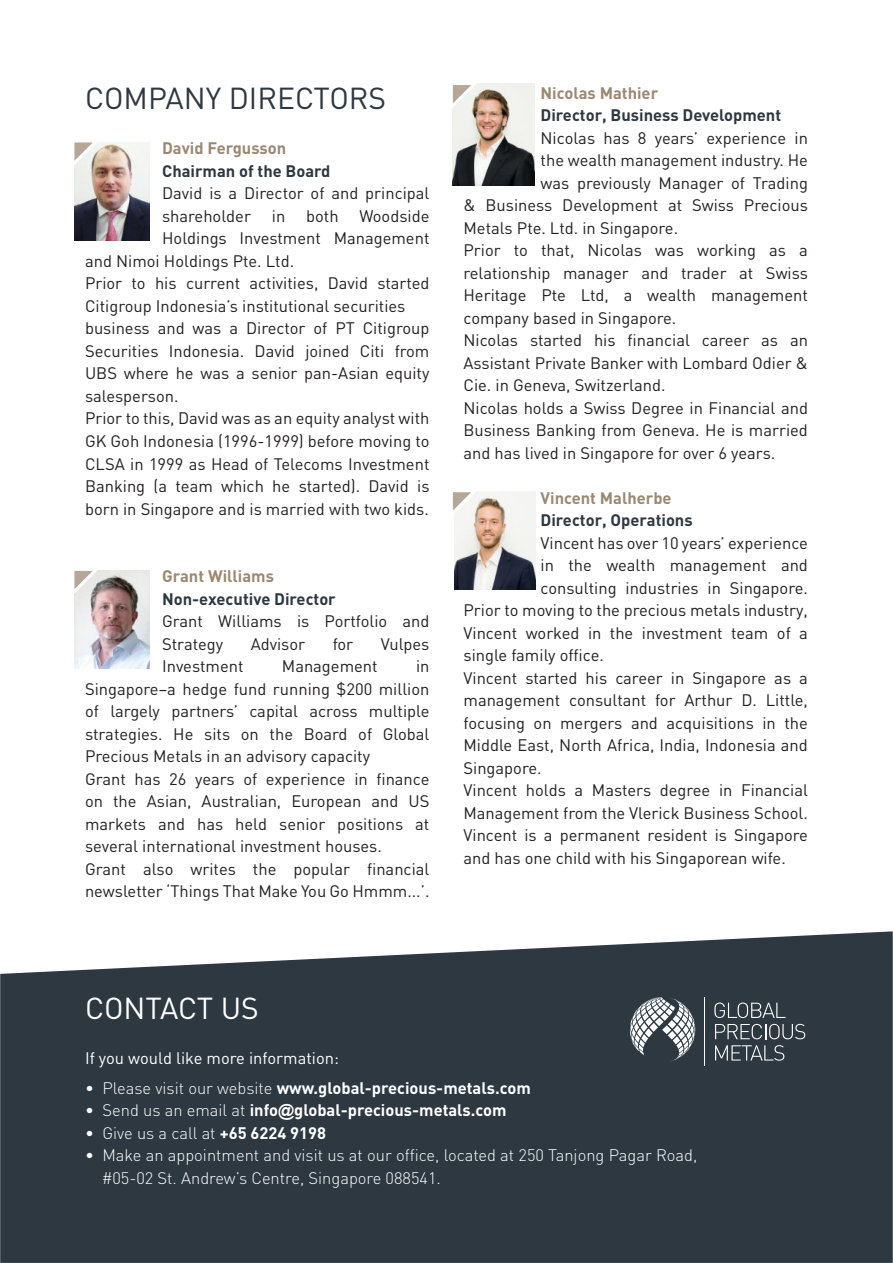
<style>
.page{position:relative;width:893px;height:1263px;background:#fff}
.page>*{position:absolute;margin:0;border:0;box-sizing:border-box;transform-origin:0 0}
.t1{font:30px "DIN";color:#2d3841}
.t2{font:30px "DIN";color:#fff}
.t3{font:16.5px/22.5px "DIN";color:#231f20;text-align:justify}
.t4{font:300 16.5px "DIN";color:#fff}
.t5{font:700 16.5px "DIN";color:#fff}
.t6{font:700 16.5px "DIN";color:#2d3841}
.t7{font:700 16.5px "DIN";color:#9b8871}
.t8{font:16.5px "DIN";color:#fff}
.s1{font-weight:300}
.s2{font-family:"Arial"}
.s3{font-weight:700}
</style>
<div class="page">
<img style="left:455px;top:492px;width:81px;height:97px">
<img style="left:452px;top:84px;width:82px;height:101px">
<svg style="left:0;top:931px;width:893px;height:332px;background:#3b454d"></svg>
<img style="left:74px;top:142px;width:75px;height:98px">
<img style="left:74px;top:571px;width:75px;height:98px">
<svg style="left:74px;top:142px;width:30px;height:30px"></svg>
<svg style="left:74px;top:570px;width:30px;height:30px"></svg>
<svg style="left:452px;top:491px;width:30px;height:30px"></svg>
<svg style="left:452px;top:83px;width:30px;height:31px"></svg>
<svg style="left:630px;top:997px;width:65px;height:65px"></svg>
<svg style="left:714px;top:1002px;width:71px;height:16px"></svg>
<svg style="left:715px;top:1024px;width:90px;height:15px"></svg>
<svg style="left:715px;top:1045px;width:69px;height:16px"></svg>
<hr style="left:704px;top:997px;width:1px;height:68px;background:#fff">
<p class="t1" style="left:85px;top:80px;width:303px">COMPANY DIRECTORS</p>
<p class="t7" style="left:162px;top:138px;width:126px">David Fergusson</p>
<p class="t6" style="left:162px;top:160px;width:170px">Chairman of the Board</p>
<p class="t3" style="left:162px;top:182px;width:269px">David is a Director of and principal shareholder</p>
<p class="t3" style="left:272px;top:204px;width:15px">in</p>
<p class="t3" style="left:306px;top:204px;width:34px">both</p>
<p class="t3" style="left:359px;top:204px;width:72px">Woodside</p>
<p class="t3" style="left:162px;top:227px;width:269px">Holdings Investment Management</p>
<p class="t3" style="left:85px;top:249px;width:211px">and Nimoi Holdings Pte. Ltd.</p>
<p class="t3" style="left:85px;top:272px;width:346px">Prior to his current activities, David started<br>Citigroup Indonesia’s institutional securities</p>
<p class="t3" style="left:85px;top:317px;width:346px">business and was a Director of PT Citigroup Securities Indonesia. David joined Citi from UBS where he was a senior pan-Asian equity salesperson.</p>
<p class="t3" style="left:85px;top:407px;width:346px">Prior to this, David was as an equity analyst with GK Goh Indonesia (1996-1999) before moving to CLSA in 1999 as Head of Telecoms Investment Banking (a team which he started). David is born in Singapore and is married with two kids.</p>
<p class="t7" style="left:162px;top:565px;width:113px">Grant Williams</p>
<p class="t6" style="left:162px;top:588px;width:175px">Non-executive Director</p>
<p class="t3" style="left:162px;top:609px;width:269px">Grant Williams is Portfolio and<br>Strategy</p>
<p class="t3" style="left:251px;top:632px;width:56px">Advisor</p>
<p class="t3" style="left:333px;top:632px;width:22px">for</p>
<p class="t3" style="left:381px;top:632px;width:50px">Vulpes</p>
<p class="t3" style="left:85px;top:654px;width:346px;text-indent:331px">in Singapore−a hedge fund running $200 million of largely partners’ capital across multiple strategies. He sits on the Board of Global Precious Metals in an advisory capacity</p>
<p class="t3" style="left:85px;top:767px;width:346px">Grant has 26 years of experience in finance on the Asian, Australian, European and US markets and has held senior positions at several international investment houses.</p>
<p class="t3" style="left:85px;top:857px;width:346px">Grant also writes the popular financial newsletter ‘Things That Make You Go Hmmm...’.</p>
<p class="t3" style="left:162px;top:654px;width:83px">Investment</p>
<p class="t3" style="left:282px;top:654px;width:97px">Management</p>
<p class="t7" style="left:541px;top:82px;width:119px">Nicolas Mathier</p>
<p class="t6" style="left:541px;top:105px;width:242px">Director, Business Development</p>
<p class="t3" style="left:541px;top:126px;width:269px">Nicolas has 8 years’ experience in</p>
<p class="t3" style="left:541px;top:149px;width:269px">the wealth management industry. He</p>
<p class="t3" style="left:541px;top:171px;width:269px">was previously Manager of Trading</p>
<p class="t3" style="left:463px;top:194px;width:346px">&amp; Business Development at Swiss Precious</p>
<p class="t3" style="left:463px;top:216px;width:216px">Metals Pte. Ltd. in Singapore.</p>
<p class="t3" style="left:463px;top:239px;width:346px">Prior to that, Nicolas was working as a relationship manager and trader at Swiss Heritage Pte Ltd, a wealth management company based in Singapore.</p>
<p class="t3" style="left:463px;top:329px;width:346px">Nicolas started his financial career as an Assistant Private Banker with Lombard Odier &amp; Cie. in Geneva, Switzerland.</p>
<p class="t3" style="left:463px;top:396px;width:346px">Nicolas holds a Swiss Degree in Financial and Business Banking from Geneva. He is married and has lived in Singapore for over 6 years.</p>
<p class="t7" style="left:541px;top:487px;width:133px">Vincent Malherbe</p>
<p class="t6" style="left:541px;top:510px;width:154px">Director, Operations</p>
<p class="t3" style="left:541px;top:531px;width:269px">Vincent has over 10 years’ experience</p>
<p class="t3" style="left:541px;top:554px;width:269px">in the wealth management and</p>
<p class="t3" style="left:541px;top:576px;width:269px">consulting industries in Singapore.</p>
<p class="t3" style="left:463px;top:599px;width:346px">Prior to moving to the precious metals industry,</p>
<p class="t3" style="left:463px;top:621px;width:346px">Vincent worked in the investment team of a</p>
<p class="t3" style="left:463px;top:644px;width:142px">single family office.</p>
<p class="t3" style="left:463px;top:666px;width:346px">Vincent started his career in Singapore as a management consultant for Arthur D. Little, focusing on mergers and acquisitions in the Middle East, North Africa, India, Indonesia and Singapore.</p>
<p class="t3" style="left:463px;top:779px;width:346px">Vincent holds a Masters degree in Financial Management from the Vlerick Business School.<br>Vincent is a permanent resident is Singapore and has one child with his Singaporean wife.</p>
<p class="t2" style="left:85px;top:989px;width:175px">CONTACT US</p>
<p class="t8" style="left:85px;top:1047px;width:255px">If you would like more information:</p>
<p class="t5" style="left:85px;top:1077px;width:447px"><span class="s1">• Please visit our website</span> www.global-precious-metals.com</p>
<p class="t5" style="left:85px;top:1099px;width:423px"><span class="s1">• Send us an email at</span> info<span class="s2">@</span>global-precious-metals.com</p>
<p class="t4" style="left:85px;top:1122px;width:243px">• Give us a call at <span class="s3">+65 6224 9198</span></p>
<p class="t4" style="left:85px;top:1145px;width:614px">• Make an appointment and visit us at our office, located at 250 Tanjong Pagar Road,</p>
<p class="t4" style="left:102px;top:1167px;width:340px">#05-02 St. Andrew’s Centre, Singapore 088541.</p>
</div>
